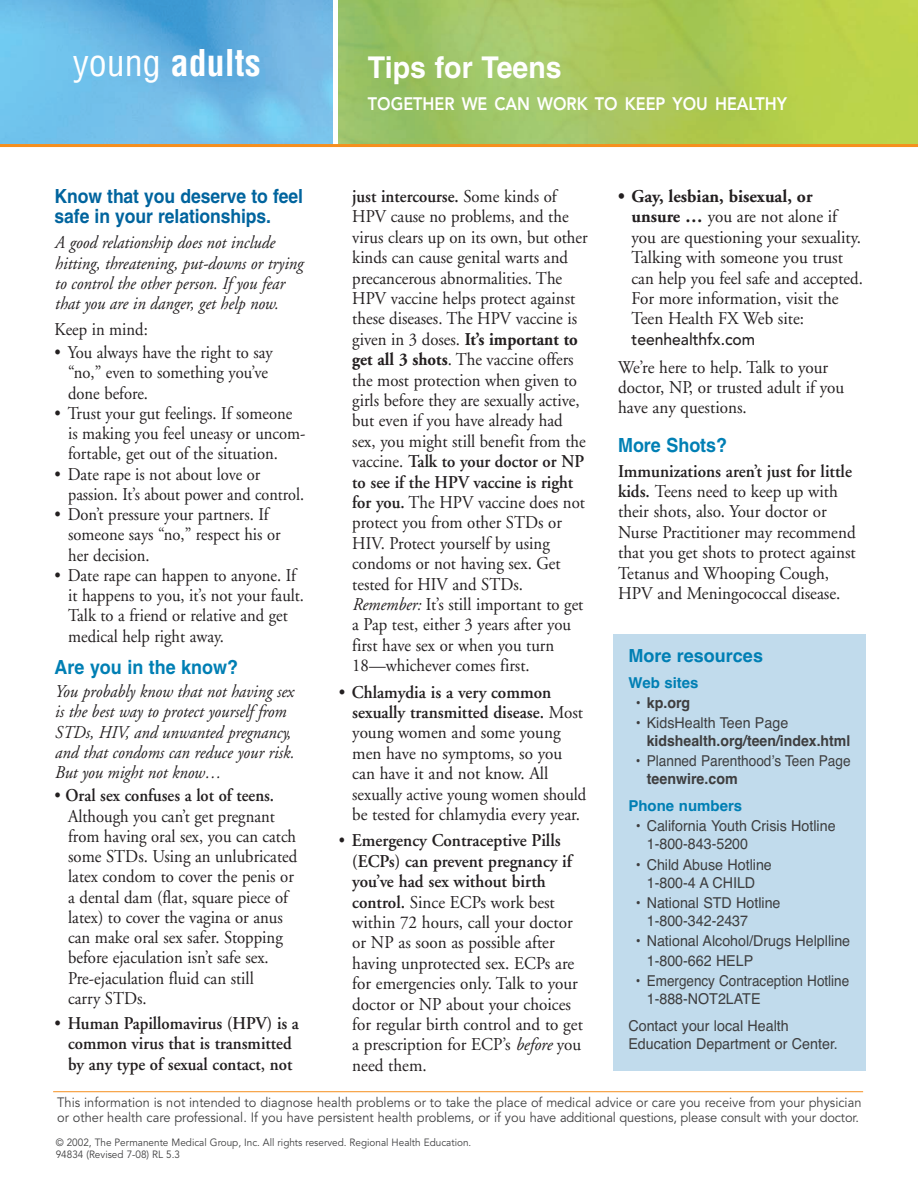
<style>
.page{position:relative;width:918px;height:1188px;background:#fff}
.page>*{position:absolute;margin:0;border:0;box-sizing:border-box;transform-origin:0 0}
.t1{font:700 condensed 36px "Helvetica";color:#fff}
.t2{font:700 30px "Helvetica";color:#fff;scale:.95 1}
.t3{font:700 19.5px/20.2px "Helvetica";letter-spacing:-.005em;color:#00649e;scale:.9 1}
.t4{font:700 19.5px "Helvetica";color:#007fb4;scale:.92 1}
.t5{font:18px/20.2px "Adobe Garamond";color:#231f20;scale:.92 1}
.t6{font:18px/20.4px "Adobe Garamond";color:#231f20;scale:.93 1}
.t7{font:18px/20.4px "Adobe Garamond";color:#231f20;scale:.95 1}
.t8{font:18px/20.4px "Adobe Garamond";color:#231f20;scale:.9 1}
.t9{font:italic 18px/20.2px "Adobe Garamond";color:#231f20;scale:.92 1}
.t10{font:600 18px/20.4px "Adobe Garamond";color:#231f20;text-align:center;scale:.93 1}
.t11{font:800 18px "Avenir";color:#fff;scale:.9 1}
.t12{font:18px "Helvetica Bold TT";color:#007fb4}
.t13{font:500 16.5px "Avenir";color:#231f20;scale:.95 1}
.t14{font:15px/18px "Helvetica";color:#3e3e3f;scale:.95 1}
.t15{font:15px/18px "Helvetica";color:#3e3e3f;scale:.9 1}
.t16{font:15px "Helvetica Bold TT";color:#3e3e3f;scale:.94 1}
.t17{font:15px "Helvetica";color:#3e3e3f;scale:.91 1}
.t18{font:15px "Helvetica Bold TT";color:#007fb4}
.t19{font:15px "Helvetica Bold TT";color:#3e3e3f;scale:.95 1}
.t20{font:13.5px/15px "Avenir";color:#3e3e3f;scale:.95 1}
.t21{font:10.5px/12px "Avenir";color:#3e3e3f;scale:.95 1}
.s1{font-weight:400}
.s2{font-weight:600}
.s3{font-weight:700}
.s4{font-style:italic}
.s5{font-family:"Helvetica"}
</style>
<div class="page">
<img style="left:339px;top:0;width:579px;height:144px">
<img style="left:0;top:0;width:333px;height:144px">
<hr style="left:53px;top:1091px;width:810px;height:1px;background:#f68f1e">
<div style="left:613px;top:634px;width:253px;height:437px;background:#c1dbec"></div>
<hr style="left:0;top:144px;width:918px;height:3px;background:#f68f1e">
<h1 class="t1" style="left:73px;top:43px;width:189px"><span class="s1">young</span> adults</h1>
<p class="t3" style="left:55px;top:187px;width:277px">Know that you deserve to feel safe in your relationships.</p>
<p class="t9" style="left:55px;top:234px;width:271px">A good relationship does not include hitting, threatening, put-downs or trying to control the other person. If you fear that you are in danger, get help now.</p>
<p class="t5" style="left:55px;top:321px;width:103px">Keep in mind:</p>
<p class="t5" style="left:68px;top:344px;width:224px;text-indent:-14px">• You always have the right to say “no,” even to something you’ve done before.</p>
<p class="t5" style="left:68px;top:405px;width:259px;text-indent:-13px">• Trust your gut feelings. If someone is making you feel uneasy or uncom&shy;fortable, get out of the situation.</p>
<p class="t5" style="left:68px;top:465px;width:258px;text-indent:-13px">• Date rape is not about love or passion. It’s about power and control.</p>
<p class="t5" style="left:68px;top:506px;width:232px;text-indent:-14px">• Don’t pressure your partners. If someone says “no,” respect his or her decision.</p>
<p class="t5" style="left:68px;top:567px;width:258px;text-indent:-14px">• Date rape can happen to anyone. If it happens to you, it’s not your fault.<br>Talk to a friend or relative and get medical help right away.</p>
<p class="t4" style="left:55px;top:660px;width:201px">Are you in the know?</p>
<p class="t9" style="left:55px;top:683px;width:262px">You probably know that not having sex is the best way to protect yourself from STDs, HIV, and unwanted pregnancy, and that condoms can reduce your risk.<br>But you might not know…</p>
<p class="t5" style="left:68px;top:787px;width:251px;text-indent:-13px">• <span class="s2">Oral sex confuses a lot of teens.<br></span>Although you can’t get pregnant from having oral sex, you can catch some STDs. Using an unlubricated latex condom to cover the penis or a dental dam (flat, square piece of latex) to cover the vagina or anus can make oral sex safer. Stopping before ejaculation isn’t safe sex.<br>Pre-ejaculation fluid can still<br>carry STDs.</p>
<p class="t10" style="left:55px;top:1014px;width:264px"><span class="s1">•</span> Human Papillomavirus (HPV) is a common virus that is transmitted<br>by any type of sexual contact, not</p>
<h2 class="t2" style="left:368px;top:56px;width:205px">Tips for Teens</h2>
<p class="t11" style="left:368px;top:97px;width:467px">TOGETHER WE CAN WORK TO KEEP YOU HEALTHY</p>
<p class="t6" style="left:352px;top:188px;width:255px"><span class="s2">just intercourse.</span> Some kinds of<br>HPV cause no problems, and the virus clears up on its own, but other kinds can cause genital warts and precancerous abnormalities. The<br>HPV vaccine helps protect against these diseases. The HPV vaccine is given in 3 doses. <span class="s3">It’s important to get all 3 shots</span>. The vaccine offers the most protection when given to girls before they are sexually active, but even if you have already had sex, you might still benefit from the vaccine. <span class="s2">Talk to your doctor or NP to see if the HPV vaccine is right for you.</span> The HPV vaccine does not protect you from other STDs or<br>HIV. Protect yourself by using condoms or not having sex. Get tested for HIV and STDs.<br><span class="s4">Remember:</span> It’s still important to get a Pap test, either 3 years after you first have sex or when you turn<br>18—whichever comes first.</p>
<p class="t7" style="left:352px;top:683px;width:248px;text-indent:-13px">• <span class="s2">Chlamydia is a very common sexually transmitted disease.</span> Most young women and some young men have no symptoms, so you can have it and not know. All sexually active young women should be tested for chlamydia every year.</p>
<p class="t8" style="left:352px;top:832px;width:258px;text-indent:-13px">• <span class="s2">Emergency Contraceptive Pills (ECPs) can prevent pregnancy if you’ve had sex without birth control.</span> Since ECPs work best within 72 hours, call your doctor or NP as soon as possible after having unprotected sex. ECPs are for emergencies only. Talk to your doctor or NP about your choices for regular birth control and to get a prescription for ECP’s <span class="s4">before</span> you need them.</p>
<p class="t7" style="left:632px;top:188px;width:245px;text-indent:-13px"><span class="s3">• Gay, lesbian, bisexual, or unsure …</span> you are not alone if you are questioning your sexuality.<br>Talking with someone you trust can help you feel safe and accepted.<br>For more information, visit the<br>Teen Health FX Web site:</p>
<p class="t13" style="left:632px;top:332px;width:132px">teenhealthfx.com</p>
<p class="t7" style="left:618px;top:358px;width:240px">We’re here to help. Talk to your doctor, NP, or trusted adult if you have any questions.</p>
<p class="t4" style="left:618px;top:438px;width:120px">More Shots?</p>
<p class="t7" style="left:618px;top:462px;width:252px"><span class="s2">Immunizations aren’t just for little kids.</span> Teens need to keep up with their shots, also. Your doctor or Nurse Practitioner may recommend that you get shots to protect against Tetanus and Whooping Cough, HPV and Meningococcal disease.</p>
<p class="t12" style="left:628px;top:646px;width:136px">More resources</p>
<p class="t18" style="left:628px;top:674px;width:72px">Web sites</p>
<p class="t19" style="left:635px;top:694px;width:60px"><span class="s5">•</span> kp.org</p>
<p class="t14" style="left:635px;top:714px;width:163px">• KidsHealth Teen Page</p>
<p class="t16" style="left:647px;top:732px;width:218px">kidshealth.org/teen/index.html</p>
<p class="t17" style="left:635px;top:752px;width:239px">• Planned Parenthoodʼs Teen Page</p>
<p class="t19" style="left:647px;top:770px;width:97px">teenwire.com</p>
<p class="t18" style="left:628px;top:797px;width:115px">Phone numbers</p>
<p class="t14" style="left:647px;top:817px;width:200px;text-indent:-12px">• California Youth Crisis Hotline<br>1-800-843-5200</p>
<p class="t14" style="left:635px;top:855px;width:146px;text-align:center">• Child Abuse Hotline<br>1-800-4 A CHILD</p>
<p class="t14" style="left:647px;top:894px;width:142px;text-indent:-12px">• National STD Hotline<br>1-800-342-2437</p>
<p class="t14" style="left:647px;top:931px;width:216px;line-height:20.1px;text-indent:-12px">• National Alcohol/Drugs Helplline<br>1-800-662 HELP</p>
<p class="t15" style="left:647px;top:972px;width:227px;text-indent:-12px">• Emergency Contraception Hotline<br>1-888-NOT2LATE</p>
<p class="t14" style="left:628px;top:1017px;width:222px">Contact your local Health<br>Education Department or Center.</p>
<p class="t20" style="left:57px;top:1096px;width:848px">This information is not intended to diagnose health problems or to take the place of medical advice or care you receive from your physician or other health care professional. If you have persistent health problems, or if you have additional questions, please consult with your doctor.</p>
<p class="t21" style="left:56px;top:1137px;width:439px">© 2002, The Permanente Medical Group, Inc. All rights reserved. Regional Health Education.<br>94834 (Revised 7-08) RL 5.3</p>
</div>
